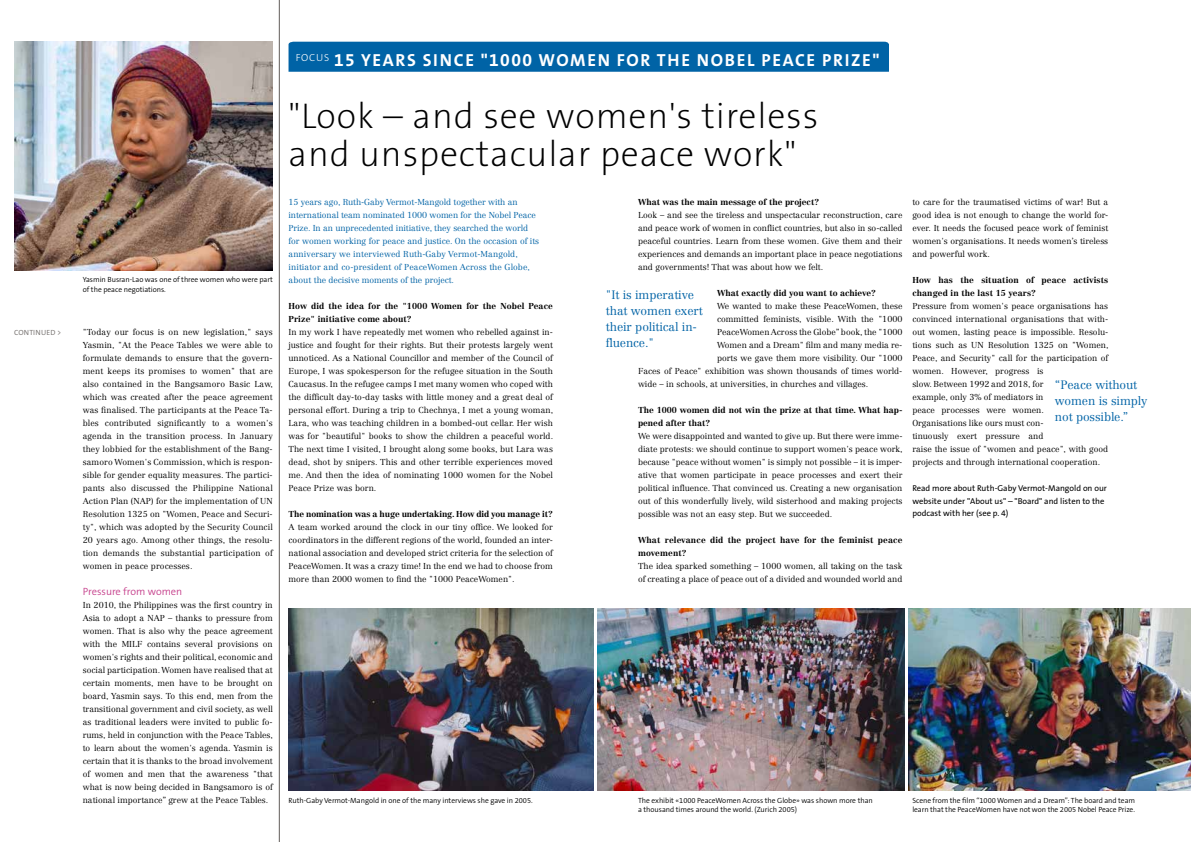
<style>
.page{position:relative;width:1191px;height:842px;background:#fff}
.page>*{position:absolute;margin:0;border:0;box-sizing:border-box;transform-origin:0 0}
.t1{font:200 36px/38px "The Sans B W2";letter-spacing:.025em;color:#000}
.t2{font:700 17.5px "The Sans B W7";letter-spacing:.095em;color:#fff}
.t3{font:300 12px/16px "Centennial LT Std";letter-spacing:-.01em;color:#0063a6}
.t4{font:300 10.5px "The Sans B W4";color:#c6428d}
.t5{font:300 8.5px/13px "Centennial LT Std";color:#000;text-align:justify}
.t6{font:700 8.5px/13px "Centennial LT Std";color:#000}
.t7{font:300 8.5px/13px "Centennial LT Std";letter-spacing:-.01em;color:#0063a6}
.t8{font:8.5px/12.4px "The Sans B W5 Plain";color:#000}
.t9{font:300 7.5px/9.2px "The Sans B W4";letter-spacing:-.005em;color:#000}
.t10{font:7.5px "The Sans B W5 Plain";letter-spacing:.02em;color:#7f7b79}
</style>
<div class="page">
<div style="left:288px;top:42px;width:601px;height:30px;background:#0063a6"></div>
<img style="left:288px;top:608px;width:306px;height:182px">
<img style="left:908px;top:608px;width:283px;height:182px">
<img style="left:597px;top:608px;width:308px;height:182px">
<hr style="left:279px;top:0;width:1px;height:842px;background:#615c58">
<img style="left:14px;top:42px;width:259px;height:228px">
<p class="t10" style="left:14px;top:328px;width:48px">continued &gt;</p>
<p class="t9" style="left:83px;top:275px;width:192px">Yasmin Busran-Lao was one of three women who were part of the peace negotiations.</p>
<p class="t5" style="left:83px;top:326px;width:192px">"Today our focus is on new legislation," says Yasmin, "At the Peace Tables we were able to formulate demands to ensure that the govern&shy;ment keeps its promises to women" that are also contained in the Bangsamoro Basic Law, which was created after the peace agreement was finalised. The participants at the Peace Ta&shy;bles contributed significantly to a women's agenda in the transition process. In January they lobbied for the establishment of the Bang&shy;samoro Women's Commission, which is respon&shy;sible for gender equality measures. The partici&shy;pants also discussed the Philippine National Action Plan (NAP) for the implementation of UN Resolution 1325 on "Women, Peace and Securi&shy;ty", which was adopted by the Security Council 20 years ago. Among other things, the resolu&shy;tion demands the substantial participation of women in peace processes.</p>
<p class="t4" style="left:83px;top:585px;width:101px">Pressure from women</p>
<p class="t5" style="left:83px;top:599px;width:192px">In 2010, the Philippines was the first country in Asia to adopt a NAP – thanks to pressure from women. That is also why the peace agreement with the MILF contains several provisions on women's rights and their political, economic and social participation. Women have realised that at certain moments, men have to be brought on board, Yasmin says. To this end, men from the transitional government and civil society, as well as traditional leaders were invited to public fo&shy;rums, held in conjunction with the Peace Tables, to learn about the women's agenda. Yasmin is certain that it is thanks to the broad involvement of women and men that the awareness "that what is now being decided in Bangsamoro is of national importance” grew at the Peace Tables.</p>
<h2 class="t2" style="left:296px;top:49px;width:585px"><sup>FOCUS</sup> 15 YEARS SINCE "1000 WOMEN FOR THE NOBEL PEACE PRIZE"</h2>
<h1 class="t1" style="left:288px;top:97px;width:531px">"Look – and see women's tireless and unspectacular peace work"</h1>
<p class="t7" style="left:288px;top:196px;width:252px">15 years ago, Ruth-Gaby Vermot-Mangold together with an international team nominated 1000 women for the Nobel Peace Prize. In an unprecedented initiative, they searched the world for women working for peace and justice. On the occasion of its anniversary we interviewed Ruth-Gaby Vermot-Mangold, initiator and co-president of PeaceWomen Across the Globe, about the decisive moments of the project.</p>
<p class="t6" style="left:288px;top:299px;width:266px">How did the idea for the "1000 Women for the Nobel Peace<br>Prize" initiative come about?</p>
<p class="t5" style="left:288px;top:326px;width:266px">In my work I have repeatedly met women who rebelled against in&shy;justice and fought for their rights. But their protests largely went unnoticed. As a National Councillor and member of the Council of Europe, I was spokesperson for the refugee situation in the South Caucasus. In the refugee camps I met many women who coped with the difficult day-to-day tasks with little money and a great deal of personal effort. During a trip to Chechnya, I met a young woman, Lara, who was teaching children in a bombed-out cellar. Her wish was for "beautiful" books to show the children a peaceful world.<br>The next time I visited, I brought along some books, but Lara was dead, shot by snipers. This and other terrible experiences moved me. And then the idea of nominating 1000 women for the Nobel Peace Prize was born.</p>
<p class="t6" style="left:288px;top:507px;width:266px">The nomination was a huge undertaking. How did you manage it?</p>
<p class="t5" style="left:288px;top:520px;width:266px">A team worked around the clock in our tiny office. We looked for coordinators in the different regions of the world, founded an inter&shy;national association and developed strict criteria for the selection of PeaceWomen. It was a crazy time! In the end we had to choose from more than 2000 women to find the "1000 PeaceWomen".</p>
<p class="t6" style="left:638px;top:195px;width:183px">What was the main message of the project?</p>
<p class="t5" style="left:638px;top:208px;width:266px">Look – and see the tireless and unspectacular reconstruction, care and peace work of women in conflict countries, but also in so-called peaceful countries. Learn from these women. Give them and their experiences and demands an important place in peace negotiations and governments! That was about how we felt.</p>
<p class="t6" style="left:717px;top:286px;width:160px">What exactly did you want to achieve?</p>
<p class="t5" style="left:717px;top:299px;width:187px">We wanted to make these PeaceWomen, these</p>
<p class="t5" style="left:717px;top:312px;width:187px">committed feminists, visible. With the "1000</p>
<p class="t5" style="left:717px;top:325px;width:187px">PeaceWomen Across the Globe” book, the "1000</p>
<p class="t5" style="left:717px;top:338px;width:187px">Women and a Dream" film and many media re-</p>
<p class="t5" style="left:717px;top:351px;width:187px">ports we gave them more visibility. Our "1000</p>
<p class="t5" style="left:638px;top:364px;width:266px">Faces of Peace" exhibition was shown thousands of times world-</p>
<p class="t5" style="left:638px;top:377px;width:232px">wide – in schools, at universities, in churches and villages.</p>
<p class="t6" style="left:638px;top:403px;width:266px">The 1000 women did not win the prize at that time. What hap&shy;pened after that?</p>
<p class="t5" style="left:638px;top:429px;width:266px">We were disappointed and wanted to give up. But there were imme&shy;diate protests: we should continue to support women's peace work, because "peace without women" is simply not possible – it is imper&shy;ative that women participate in peace processes and exert their political influence. That convinced us. Creating a new organisation out of this wonderfully lively, wild sisterhood and making projects possible was not an easy step. But we succeeded.</p>
<p class="t6" style="left:638px;top:533px;width:266px">What relevance did the project have for the feminist peace movement?</p>
<p class="t5" style="left:638px;top:559px;width:266px">The idea sparked something – 1000 women, all taking on the task of creating a place of peace out of a divided and wounded world and</p>
<h3 class="t3" style="left:606px;top:287px;width:98px">"It is imperative that women exert their political in&shy;fluence."</h3>
<p class="t5" style="left:912px;top:195px;width:197px">to care for the traumatised victims of war! But a good idea is not enough to change the world for&shy;ever. It needs the focused peace work of feminist women's organisations. It needs women’s tireless and powerful work.</p>
<p class="t6" style="left:912px;top:273px;width:197px">How has the situation of peace activists changed in the last 15 years?</p>
<p class="t5" style="left:912px;top:299px;width:198px;text-align:left">Pressure from women's peace organisations has convinced international organisations that with&shy;out women, lasting peace is impossible. Resolu&shy;tions such as UN Resolution 1325 on "Women, Peace, and Security" call for the participation of women. However, progress is<br>slow. Between 1992 and 2018, for<br>example, only 3% of mediators in<br>peace processes were women.<br>Organisations like ours must con-<br>tinuously exert pressure and<br>raise the issue of "women and peace", with good projects and through international cooperation.</p>
<p class="t8" style="left:912px;top:482px;width:196px">Read more about Ruth-Gaby Vermot-Mangold on our website under "About us" – "Board" and listen to the podcast with her (see p. 4)</p>
<h3 class="t3" style="left:1054px;top:377px;width:94px">“Peace without women is simply not possible.”</h3>
<p class="t9" style="left:288px;top:796px;width:246px">Ruth-Gaby Vermot-Mangold in one of the many interviews she gave in 2005.</p>
<p class="t9" style="left:638px;top:796px;width:236px">The exhibit «1000 PeaceWomen Across the Globe» was shown more than a thousand times around the world. (Zurich 2005)</p>
<p class="t9" style="left:912px;top:796px;width:224px">Scene from the film “1000 Women and a Dream”: The board and team learn that the PeaceWomen have not won the 2005 Nobel Peace Prize.</p>
</div>
